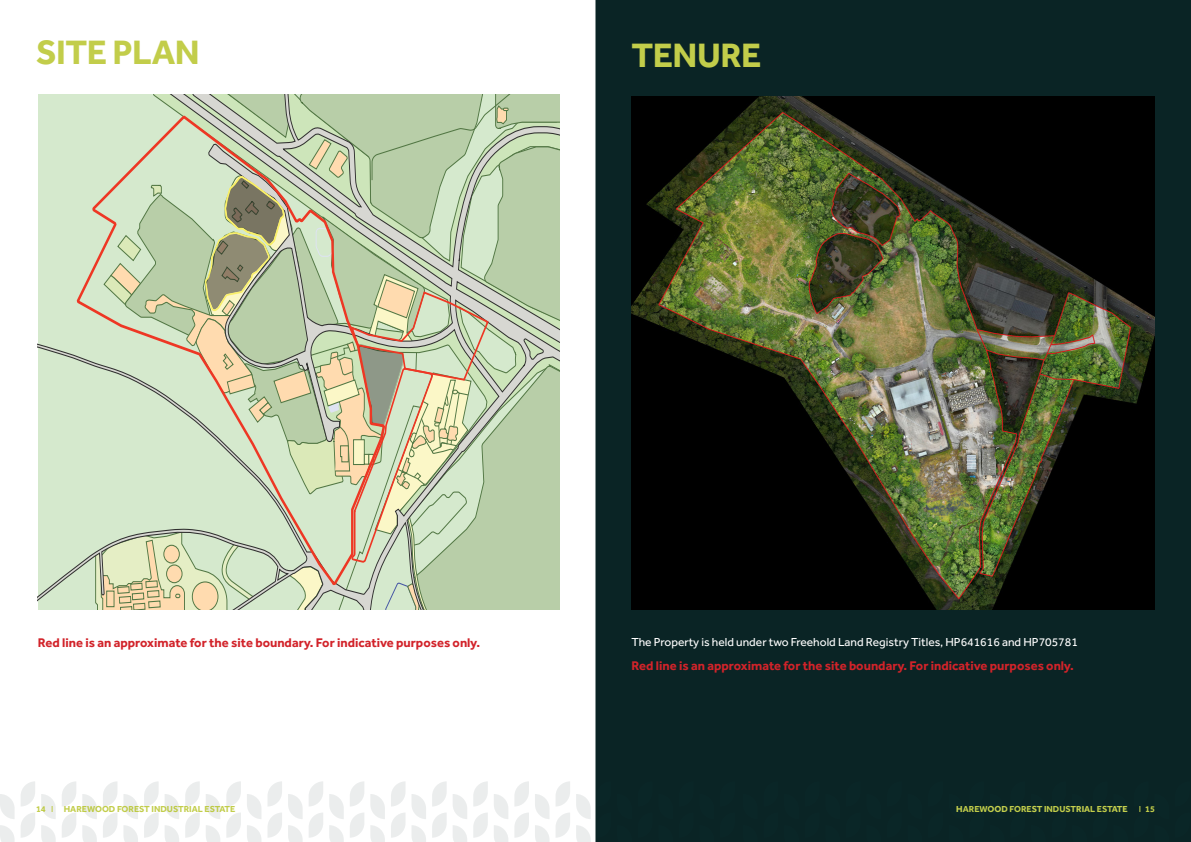
<style>
.page{position:relative;width:1191px;height:842px;background:#fff}
.page>*{position:absolute;margin:0;border:0;box-sizing:border-box;transform-origin:0 0}
.t1{font:700 35px "Effra";letter-spacing:-.015em;color:#c2cd4a}
.t2{font:700 13px "Effra";color:#d2232a}
.t3{font:12px "Effra";color:#fff}
.t4{font:700 9px "Effra";color:#c2cd4a}
</style>
<div class="page">
<div style="left:596px;top:1px;width:594px;height:840px;background:#0a2425"></div>
<svg style="left:21px;top:781px;width:14px;height:25px"></svg>
<svg style="left:0;top:794px;width:15px;height:25px"></svg>
<svg style="left:21px;top:813px;width:14px;height:25px"></svg>
<svg style="left:0;top:825px;width:15px;height:17px"></svg>
<svg style="left:62px;top:781px;width:14px;height:25px"></svg>
<svg style="left:41px;top:794px;width:15px;height:25px"></svg>
<svg style="left:62px;top:813px;width:14px;height:25px"></svg>
<svg style="left:41px;top:825px;width:15px;height:17px"></svg>
<svg style="left:103px;top:781px;width:14px;height:25px"></svg>
<svg style="left:82px;top:794px;width:15px;height:25px"></svg>
<svg style="left:103px;top:813px;width:14px;height:25px"></svg>
<svg style="left:82px;top:825px;width:15px;height:17px"></svg>
<svg style="left:144px;top:781px;width:15px;height:25px"></svg>
<svg style="left:123px;top:794px;width:15px;height:25px"></svg>
<svg style="left:144px;top:813px;width:15px;height:25px"></svg>
<svg style="left:123px;top:825px;width:15px;height:17px"></svg>
<svg style="left:185px;top:781px;width:15px;height:25px"></svg>
<svg style="left:165px;top:794px;width:14px;height:25px"></svg>
<svg style="left:185px;top:813px;width:15px;height:25px"></svg>
<svg style="left:165px;top:825px;width:14px;height:17px"></svg>
<svg style="left:226px;top:781px;width:15px;height:25px"></svg>
<svg style="left:206px;top:794px;width:14px;height:25px"></svg>
<svg style="left:226px;top:813px;width:15px;height:25px"></svg>
<svg style="left:206px;top:825px;width:14px;height:17px"></svg>
<svg style="left:268px;top:781px;width:14px;height:25px"></svg>
<svg style="left:247px;top:794px;width:14px;height:25px"></svg>
<svg style="left:268px;top:813px;width:14px;height:25px"></svg>
<svg style="left:247px;top:825px;width:14px;height:17px"></svg>
<svg style="left:309px;top:781px;width:14px;height:25px"></svg>
<svg style="left:288px;top:794px;width:15px;height:25px"></svg>
<svg style="left:309px;top:813px;width:14px;height:25px"></svg>
<svg style="left:288px;top:825px;width:15px;height:17px"></svg>
<svg style="left:350px;top:781px;width:14px;height:25px"></svg>
<svg style="left:329px;top:794px;width:15px;height:25px"></svg>
<svg style="left:350px;top:813px;width:14px;height:25px"></svg>
<svg style="left:329px;top:825px;width:15px;height:17px"></svg>
<svg style="left:391px;top:781px;width:14px;height:25px"></svg>
<svg style="left:370px;top:794px;width:15px;height:25px"></svg>
<svg style="left:391px;top:813px;width:14px;height:25px"></svg>
<svg style="left:370px;top:825px;width:15px;height:17px"></svg>
<svg style="left:412px;top:794px;width:14px;height:25px"></svg>
<svg style="left:412px;top:825px;width:14px;height:17px"></svg>
<svg style="left:473px;top:781px;width:15px;height:25px"></svg>
<svg style="left:473px;top:813px;width:15px;height:25px"></svg>
<svg style="left:432px;top:781px;width:35px;height:61px"></svg>
<svg style="left:514px;top:781px;width:15px;height:25px"></svg>
<svg style="left:494px;top:794px;width:14px;height:25px"></svg>
<svg style="left:514px;top:813px;width:15px;height:25px"></svg>
<svg style="left:494px;top:825px;width:14px;height:17px"></svg>
<svg style="left:556px;top:781px;width:14px;height:25px"></svg>
<svg style="left:535px;top:794px;width:14px;height:25px"></svg>
<svg style="left:556px;top:813px;width:14px;height:25px"></svg>
<svg style="left:535px;top:825px;width:14px;height:17px"></svg>
<svg style="left:576px;top:781px;width:35px;height:61px"></svg>
<svg style="left:617px;top:841px;width:15px;height:1px"></svg>
<svg style="left:658px;top:841px;width:15px;height:1px"></svg>
<svg style="left:699px;top:841px;width:15px;height:1px"></svg>
<svg style="left:743px;top:841px;width:14px;height:1px"></svg>
<svg style="left:784px;top:841px;width:35px;height:1px"></svg>
<svg style="left:825px;top:841px;width:15px;height:1px"></svg>
<svg style="left:866px;top:841px;width:15px;height:1px"></svg>
<svg style="left:907px;top:841px;width:15px;height:1px"></svg>
<svg style="left:928px;top:841px;width:35px;height:1px"></svg>
<svg style="left:990px;top:841px;width:14px;height:1px"></svg>
<svg style="left:1031px;top:841px;width:14px;height:1px"></svg>
<svg style="left:1072px;top:841px;width:14px;height:1px"></svg>
<svg style="left:1139px;top:806px;width:2px;height:6px"></svg>
<svg style="left:1113px;top:841px;width:15px;height:1px"></svg>
<svg style="left:1154px;top:841px;width:15px;height:1px"></svg>
<div style="left:38px;top:94px;width:57px;height:515px;background:#d5e9cd"></div>
<div style="left:75px;top:115px;width:20px;height:472px;background:#d5e9cd"></div>
<svg style="left:95px;top:94px;width:464px;height:515px;background:#c5d0b0"></svg>
<img style="left:631px;top:96px;width:524px;height:514px">
<h1 class="t1" style="left:36px;top:31px;width:165px">SITE PLAN</h1>
<h1 class="t1" style="left:631px;top:33px;width:131px">TENURE</h1>
<p class="t2" style="left:38px;top:635px;width:444px">Red line is an approximate for the site boundary. For indicative purposes only.</p>
<p class="t3" style="left:631px;top:635px;width:448px">The Property is held under two Freehold Land Registry Titles, HP641616 and HP705781</p>
<p class="t2" style="left:631px;top:658px;width:444px">Red line is an approximate for the site boundary. For indicative purposes only.</p>
<p class="t4" style="left:36px;top:803px;width:11px">14</p>
<p class="t4" style="left:64px;top:803px;width:173px">HAREWOOD FOREST INDUSTRIAL ESTATE</p>
<p class="t4" style="left:956px;top:803px;width:173px">HAREWOOD FOREST INDUSTRIAL ESTATE</p>
<p class="t4" style="left:1145px;top:803px;width:11px">15</p>
</div>
